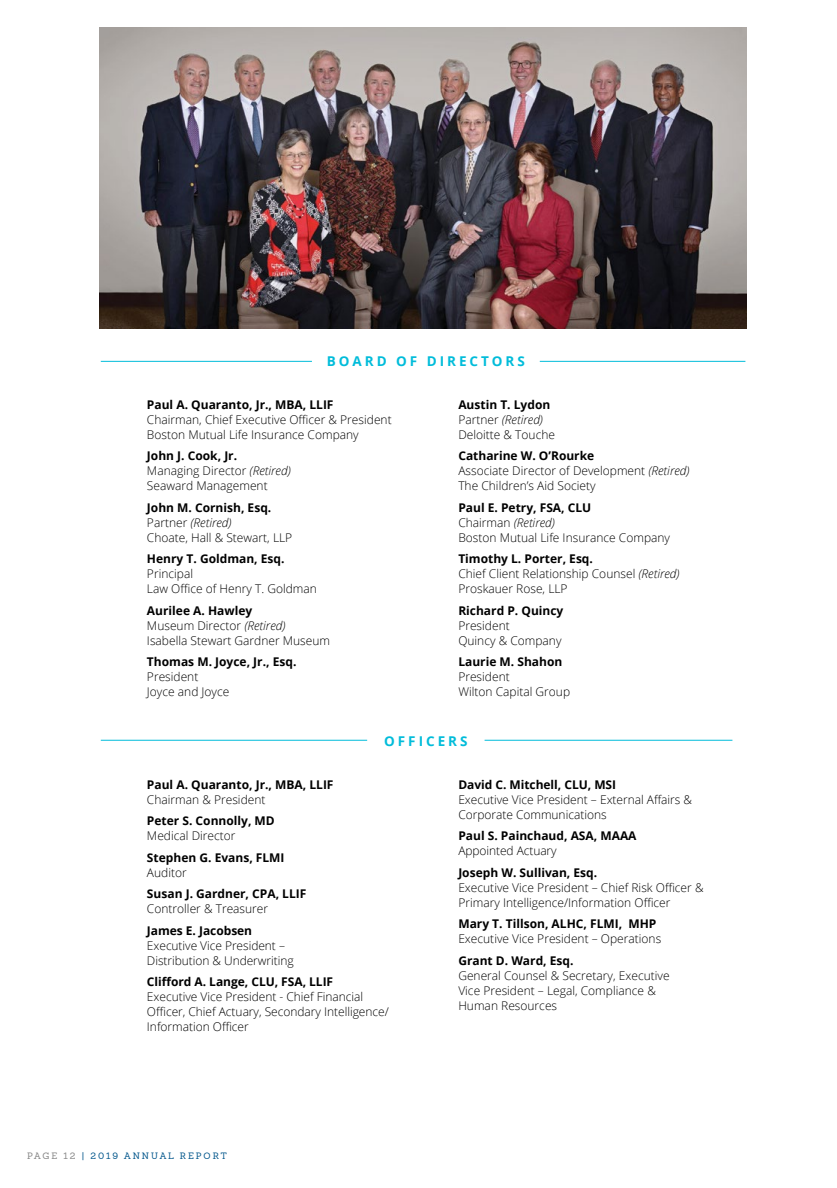
<style>
.page{position:relative;width:837px;height:1188px;background:#fff}
.page>*{position:absolute;margin:0;border:0;box-sizing:border-box;transform-origin:0 0}
.t1{font:700 13.5px "Open Sans";letter-spacing:.22em;color:#00bcda}
.t2{font:300 12px/15px "Open Sans";color:#000}
.t3{font:700 12px "Open Sans";color:#000}
.t4{font:9px "Sanchez";letter-spacing:.22em;color:#00558b}
.s1{font-style:italic}
.s2{color:#848484}
</style>
<div class="page">
<hr style="left:101px;top:361px;width:211px;height:1px;background:#00bcda">
<hr style="left:540px;top:361px;width:205px;height:1px;background:#00bcda">
<hr style="left:485px;top:740px;width:247px;height:1px;background:#00bcda">
<hr style="left:101px;top:740px;width:266px;height:1px;background:#00bcda">
<img style="left:100px;top:27px;width:646px;height:302px">
<h2 class="t1" style="left:327px;top:352px;width:200px">BOARD OF DIRECTORS</h2>
<p class="t3" style="left:147px;top:396px;width:188px">Paul A. Quaranto, Jr., MBA, LLIF</p>
<p class="t2" style="left:147px;top:412px;width:246px">Chairman, Chief Executive Officer &amp; President<br>Boston Mutual Life Insurance Company</p>
<p class="t3" style="left:147px;top:447px;width:92px">John J. Cook, Jr.</p>
<p class="t2" style="left:147px;top:463px;width:145px">Managing Director <span class="s1">(Retired)<br></span>Seaward Management</p>
<p class="t3" style="left:147px;top:499px;width:126px">John M. Cornish, Esq.</p>
<p class="t2" style="left:147px;top:515px;width:147px">Partner <span class="s1">(Retired)<br></span>Choate, Hall &amp; Stewart, LLP</p>
<p class="t3" style="left:147px;top:550px;width:139px">Henry T. Goldman, Esq.</p>
<p class="t2" style="left:147px;top:566px;width:172px">Principal<br>Law Office of Henry T. Goldman</p>
<p class="t3" style="left:147px;top:602px;width:107px">Aurilee A. Hawley</p>
<p class="t2" style="left:147px;top:618px;width:185px">Museum Director <span class="s1">(Retired)<br></span>Isabella Stewart Gardner Museum</p>
<p class="t3" style="left:147px;top:653px;width:151px">Thomas M. Joyce, Jr., Esq.</p>
<p class="t2" style="left:147px;top:669px;width:84px">President<br>Joyce and Joyce</p>
<p class="t3" style="left:458px;top:396px;width:94px">Austin T. Lydon</p>
<p class="t2" style="left:458px;top:412px;width:98px">Partner <span class="s1">(Retired)<br></span>Deloitte &amp; Touche</p>
<p class="t3" style="left:458px;top:447px;width:137px">Catharine W. O’Rourke</p>
<p class="t2" style="left:458px;top:463px;width:233px">Associate Director of Development <span class="s1">(Retired)<br></span>The Children’s Aid Society</p>
<p class="t3" style="left:458px;top:499px;width:134px">Paul E. Petry, FSA, CLU</p>
<p class="t2" style="left:458px;top:515px;width:213px">Chairman <span class="s1">(Retired)<br></span>Boston Mutual Life Insurance Company</p>
<p class="t3" style="left:458px;top:550px;width:136px">Timothy L. Porter, Esq.</p>
<p class="t2" style="left:458px;top:566px;width:223px">Chief Client Relationship Counsel <span class="s1">(Retired)<br></span>Proskauer Rose, LLP</p>
<p class="t3" style="left:458px;top:602px;width:107px">Richard P. Quincy</p>
<p class="t2" style="left:458px;top:618px;width:105px">President<br>Quincy &amp; Company</p>
<p class="t3" style="left:458px;top:653px;width:106px">Laurie M. Shahon</p>
<p class="t2" style="left:458px;top:669px;width:113px">President<br>Wilton Capital Group</p>
<h2 class="t1" style="left:384px;top:731px;width:85px">OFFICERS</h2>
<p class="t3" style="left:147px;top:776px;width:188px">Paul A. Quaranto, Jr., MBA, LLIF</p>
<p class="t2" style="left:147px;top:792px;width:120px">Chairman &amp; President</p>
<p class="t3" style="left:147px;top:812px;width:129px">Peter S. Connolly, MD</p>
<p class="t2" style="left:147px;top:828px;width:90px">Medical Director</p>
<p class="t3" style="left:147px;top:849px;width:139px">Stephen G. Evans, FLMI</p>
<p class="t2" style="left:147px;top:864px;width:41px">Auditor</p>
<p class="t3" style="left:147px;top:885px;width:161px">Susan J. Gardner, CPA, LLIF</p>
<p class="t2" style="left:147px;top:901px;width:123px">Controller &amp; Treasurer</p>
<p class="t3" style="left:147px;top:922px;width:107px">James E. Jacobsen</p>
<p class="t2" style="left:147px;top:937px;width:148px">Executive Vice President –<br>Distribution &amp; Underwriting</p>
<p class="t3" style="left:147px;top:973px;width:188px">Clifford A. Lange, CLU, FSA, LLIF</p>
<p class="t2" style="left:147px;top:989px;width:243px">Executive Vice President - Chief Financial<br>Officer, Chief Actuary, Secondary Intelligence/<br>Information Officer</p>
<p class="t4" style="left:27px;top:1150px;width:201px"><span class="s2">PAGE 12</span> | 2019 ANNUAL REPORT</p>
<p class="t3" style="left:458px;top:776px;width:159px">David C. Mitchell, CLU, MSI</p>
<p class="t2" style="left:458px;top:792px;width:235px">Executive Vice President – External Affairs &amp;<br>Corporate Communications</p>
<p class="t3" style="left:458px;top:827px;width:180px">Paul S. Painchaud, ASA, MAAA</p>
<p class="t2" style="left:458px;top:843px;width:100px">Appointed Actuary</p>
<p class="t3" style="left:458px;top:864px;width:140px">Joseph W. Sullivan, Esq.</p>
<p class="t2" style="left:458px;top:879px;width:247px">Executive Vice President – Chief Risk Officer &amp;<br>Primary Intelligence/Information Officer</p>
<p class="t3" style="left:458px;top:915px;width:200px">Mary T. Tillson, ALHC, FLMI, MHP</p>
<p class="t2" style="left:458px;top:931px;width:204px">Executive Vice President – Operations</p>
<p class="t3" style="left:458px;top:952px;width:117px">Grant D. Ward, Esq.</p>
<p class="t2" style="left:458px;top:967px;width:213px">General Counsel &amp; Secretary, Executive<br>Vice President – Legal, Compliance &amp;<br>Human Resources</p>
</div>
